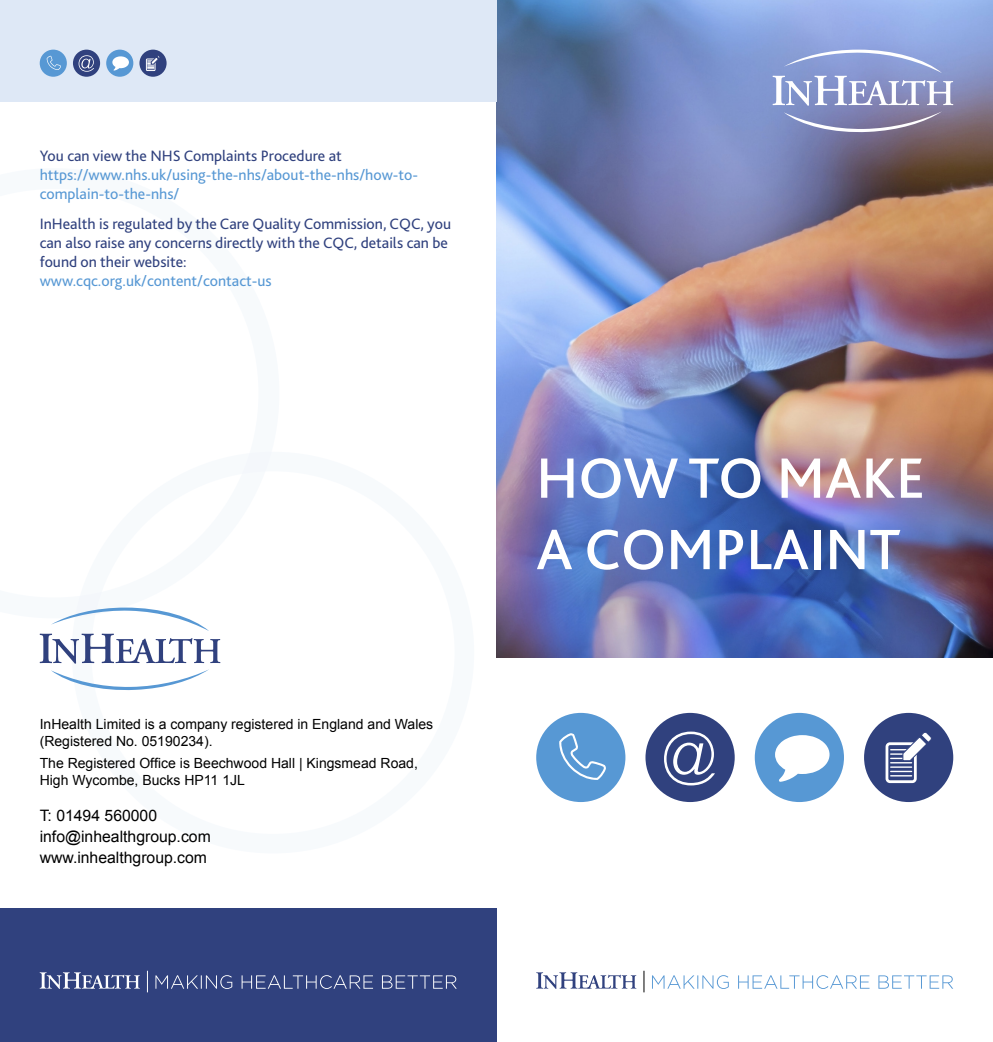
<style>
.page{position:relative;width:993px;height:1042px;background:#fff}
.page>*{position:absolute;margin:0;border:0;box-sizing:border-box;transform-origin:0 0}
.t1{font:500 59.5px/71.4px "Bliss";color:#fff}
.t2{font:15.75px/19.2px "Bliss";color:#30417e}
.t3{font:15.75px/19.2px "Bliss";color:#5798d4}
.t4{font:15.75px/21px "Arial";color:#000}
.t5{font:14px/16.8px "Arial";color:#000}
</style>
<div class="page">
<div style="left:72px;top:452px;width:402px;height:401px;border:20px solid #5798d4;border-radius:50%"></div>
<img style="left:496px;top:0;width:496px;height:658px">
<div style="left:536px;top:713px;width:89px;height:89px;background:#5798d4;border-radius:50%"></div>
<svg style="left:559px;top:733px;width:47px;height:47px"></svg>
<div style="left:645px;top:713px;width:89px;height:89px;background:#30417e;border-radius:50%"></div>
<div style="left:754px;top:713px;width:89px;height:89px;background:#5798d4;border-radius:50%"></div>
<div style="left:863px;top:713px;width:89px;height:89px;background:#30417e;border-radius:50%"></div>
<svg style="left:664px;top:731px;width:50px;height:54px"></svg>
<svg style="left:775px;top:735px;width:54px;height:47px"></svg>
<div style="left:885px;top:742px;width:31px;height:41px;border:3px solid #fff;border-radius:3px"></div>
<hr style="left:890px;top:766px;width:21px;height:2px;background:#fff">
<svg style="left:890px;top:771px;width:21px;height:5px"></svg>
<svg style="left:890px;top:732px;width:41px;height:31px"></svg>
<svg style="left:772px;top:50px;width:181px;height:84px;background:#979fc9"></svg>
<svg style="left:40px;top:607px;width:180px;height:84px"></svg>
<div style="left:0;top:0;width:496px;height:102px;background:#dee8f6"></div>
<div style="left:40px;top:50px;width:27px;height:27px;background:#5798d4;border-radius:50%"></div>
<svg style="left:47px;top:56px;width:14px;height:14px"></svg>
<div style="left:73px;top:50px;width:27px;height:27px;background:#30417e;border-radius:50%"></div>
<div style="left:106px;top:50px;width:27px;height:27px;background:#5798d4;border-radius:50%"></div>
<div style="left:139px;top:50px;width:27px;height:27px;background:#30417e;border-radius:50%"></div>
<svg style="left:79px;top:55px;width:15px;height:17px"></svg>
<svg style="left:112px;top:56px;width:17px;height:15px"></svg>
<div style="left:146px;top:59px;width:9px;height:12px;border:1px solid #fff"></div>
<svg style="left:147px;top:56px;width:13px;height:13px"></svg>
<div style="left:0;top:908px;width:496px;height:134px;background:#30417e"></div>
<svg style="left:147px;top:971px;width:1px;height:21px"></svg>
<svg style="left:40px;top:972px;width:100px;height:17px"></svg>
<svg style="left:155px;top:975px;width:301px;height:14px"></svg>
<svg style="left:643px;top:971px;width:1px;height:21px"></svg>
<svg style="left:536px;top:972px;width:100px;height:17px"></svg>
<svg style="left:652px;top:975px;width:300px;height:14px"></svg>
<p class="t2" style="left:40px;top:146px;width:303px">You can view the NHS Complaints Procedure at</p>
<p class="t3" style="left:40px;top:165px;width:380px">https://www.nhs.uk/using-the-nhs/about-the-nhs/how-to&shy;complain-to-the-nhs/</p>
<p class="t2" style="left:40px;top:214px;width:413px">InHealth is regulated by the Care Quality Commission, CQC, you can also raise any concerns directly with the CQC, details can be found on their website:</p>
<p class="t3" style="left:40px;top:271px;width:233px">www.cqc.org.uk/content/contact-us</p>
<p class="t5" style="left:40px;top:716px;width:395px">InHealth Limited is a company registered in England and Wales (Registered No. 05190234).</p>
<p class="t5" style="left:40px;top:754px;width:379px">The Registered Office is Beechwood Hall | Kingsmead Road,<br>High Wycombe, Bucks HP11 1JL</p>
<p class="t4" style="left:40px;top:804px;width:172px">T: 01494 560000 info@inhealthgroup.com www.inhealthgroup.com</p>
<h1 class="t1" style="left:536px;top:442px;width:390px">HOW TO MAKE<br>A COMPLAINT</h1>
</div>
